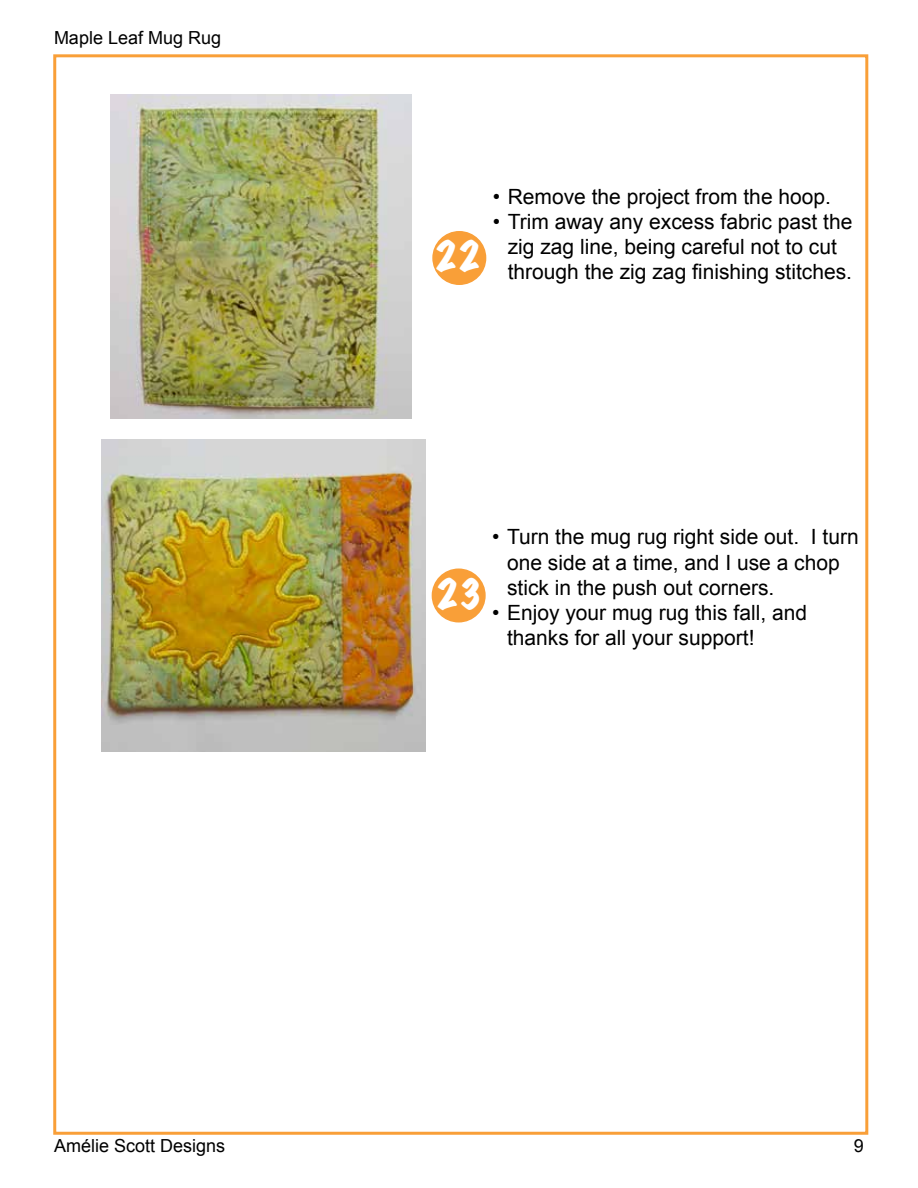
<style>
.page{position:relative;width:918px;height:1188px;background:#fff}
.page>*{position:absolute;margin:0;border:0;box-sizing:border-box;transform-origin:0 0}
.t1{font:expanded 36px "Marker Felt";color:#fff}
.t2{font:21px/25.2px "Arial";color:#000}
.t3{font:18px "Arial";color:#000}
</style>
<div class="page">
<div style="left:53px;top:54px;width:815px;height:1081px;background:#fff;border:3px solid #f99f38"></div>
<div style="left:433px;top:232px;width:53px;height:52px;background:#f99f38;border-radius:50%"></div>
<div style="left:432px;top:231px;width:54px;height:54px;border:2px solid #f99f38;border-radius:50%"></div>
<div style="left:432px;top:569px;width:53px;height:53px;background:#f99f38;border-radius:50%"></div>
<div style="left:432px;top:568px;width:54px;height:54px;border:2px solid #f99f38;border-radius:50%"></div>
<img style="left:111px;top:94px;width:301px;height:324px">
<img style="left:101px;top:440px;width:324px;height:311px">
<p class="t3" style="left:54px;top:26px;width:169px">Maple Leaf Mug Rug</p>
<h1 class="t1" style="left:434px;top:228px;width:48px">22</h1>
<p class="t2" style="left:493px;top:184px;width:340px">• Remove the project from the hoop.</p>
<p class="t2" style="left:508px;top:209px;width:346px;text-indent:-15px">• Trim away any excess fabric past the zig zag line, being careful not to cut through the zig zag finishing stitches.</p>
<h1 class="t1" style="left:436px;top:566px;width:48px">23</h1>
<p class="t2" style="left:507px;top:525px;width:353px;text-indent:-15px">• Turn the mug rug right side out. I turn one side at a time, and I use a chop stick in the push out corners.</p>
<p class="t2" style="left:507px;top:600px;width:301px;text-indent:-15px">• Enjoy your mug rug this fall, and thanks for all your support!</p>
<p class="t3" style="left:54px;top:1133px;width:173px">Amélie Scott Designs</p>
<p class="t3" style="left:854px;top:1133px;width:12px">9</p>
</div>
